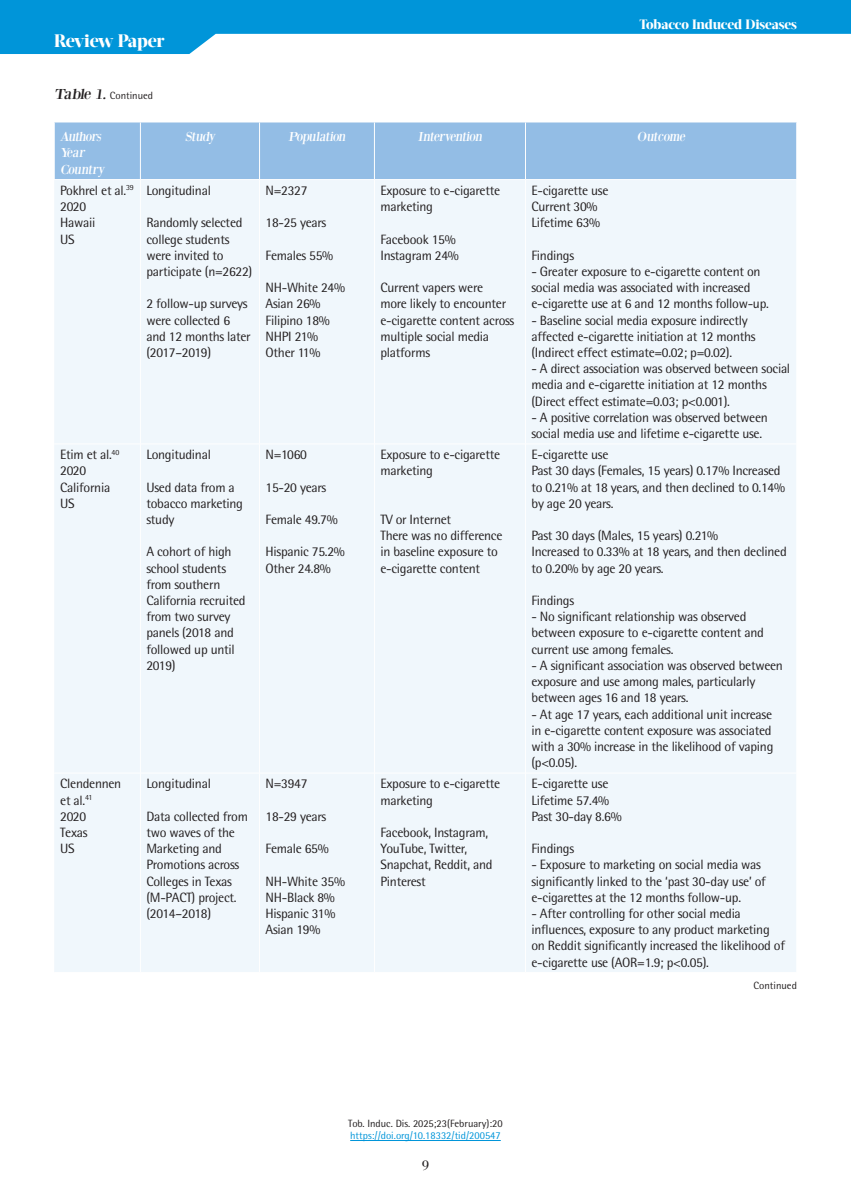
<style>
.page{position:relative;width:851px;height:1191px;background:#fff}
.page>*{position:absolute;margin:0;border:0;box-sizing:border-box;transform-origin:0 0}
.t1{font:800 18px "Acta Display W04";letter-spacing:-.02em;color:#fff}
.t2{font:15px "PF Bodoni Text";color:#231f20}
.t3{font:13.5px/16.2px "Rotis Semi Sans Hel";letter-spacing:-.02em;color:#231f20}
.t4{font:13.5px/16.2px "Bodoni XT";color:#fff}
.t5{font:800 13.5px "Acta Display W04";letter-spacing:-.01em;color:#fff}
.t6{font:10.5px "Rotis Semi Sans Hel";color:#231f20}
.t7{font:10.5px "Rotis Semi Sans Hel";color:#0095d9}
.s1{font-family:"Bodoni XT";font-size:15px}
</style>
<div class="page">
<svg style="left:0;top:0;width:850px;height:54px;fill:#0095d9"></svg>
<hr style="left:350px;top:1140px;width:150px;height:1px;background:#0095d9">
<div style="left:55px;top:122px;width:741px;height:57px;background:#93bde5"></div>
<div style="left:54px;top:180px;width:742px;height:792px;background:#f0f7fc"></div>
<hr style="left:140px;top:122px;width:1px;height:57px;background:#fff">
<hr style="left:259px;top:122px;width:1px;height:57px;background:#fff">
<hr style="left:374px;top:122px;width:1px;height:57px;background:#fff">
<hr style="left:525px;top:122px;width:1px;height:57px;background:#fff">
<hr style="left:140px;top:180px;width:1px;height:264px;background:#fff">
<hr style="left:259px;top:180px;width:1px;height:264px;background:#fff">
<hr style="left:374px;top:180px;width:1px;height:264px;background:#fff">
<hr style="left:525px;top:180px;width:1px;height:264px;background:#fff">
<hr style="left:54px;top:444px;width:86px;height:1px;background:#fff">
<hr style="left:140px;top:444px;width:119px;height:1px;background:#fff">
<hr style="left:140px;top:444px;width:1px;height:329px;background:#fff">
<hr style="left:259px;top:444px;width:115px;height:1px;background:#fff">
<hr style="left:259px;top:444px;width:1px;height:329px;background:#fff">
<hr style="left:374px;top:444px;width:151px;height:1px;background:#fff">
<hr style="left:374px;top:444px;width:1px;height:329px;background:#fff">
<hr style="left:525px;top:444px;width:271px;height:1px;background:#fff">
<hr style="left:525px;top:444px;width:1px;height:329px;background:#fff">
<hr style="left:54px;top:773px;width:86px;height:1px;background:#fff">
<hr style="left:140px;top:773px;width:119px;height:1px;background:#fff">
<hr style="left:140px;top:773px;width:1px;height:199px;background:#fff">
<hr style="left:259px;top:773px;width:115px;height:1px;background:#fff">
<hr style="left:259px;top:773px;width:1px;height:199px;background:#fff">
<hr style="left:374px;top:773px;width:151px;height:1px;background:#fff">
<hr style="left:374px;top:773px;width:1px;height:199px;background:#fff">
<hr style="left:525px;top:773px;width:271px;height:1px;background:#fff">
<hr style="left:525px;top:773px;width:1px;height:199px;background:#fff">
<h1 class="t1" style="left:54px;top:30px;width:112px">Review Paper</h1>
<p class="t6" style="left:54px;top:89px;width:101px"><span class="s1">Table 1.</span> Continued</p>
<p class="t5" style="left:639px;top:17px;width:159px">Tobacco Induced Diseases</p>
<p class="t4" style="left:60px;top:128px;width:48px">Authors<br>Year<br>Country</p>
<p class="t4" style="left:185px;top:128px;width:34px">Study</p>
<p class="t4" style="left:288px;top:128px;width:61px">Population</p>
<p class="t4" style="left:417px;top:128px;width:68px">Intervention</p>
<p class="t4" style="left:637px;top:128px;width:52px">Outcome</p>
<p class="t3" style="left:60px;top:182px;width:75px">Pokhrel et al.<sup>39<br></sup>2020<br>Hawaii<br>US</p>
<p class="t3" style="left:146px;top:182px;width:66px">Longitudinal</p>
<p class="t3" style="left:265px;top:182px;width:43px">N=2327</p>
<p class="t3" style="left:265px;top:214px;width:62px">18-25 years</p>
<p class="t3" style="left:265px;top:247px;width:69px">Females 55%</p>
<p class="t3" style="left:265px;top:279px;width:81px">NH-White 24%<br>Asian 26%<br>Filipino 18%<br>NHPI 21%<br>Other 11%</p>
<p class="t3" style="left:380px;top:182px;width:121px">Exposure to e-cigarette marketing</p>
<p class="t3" style="left:380px;top:231px;width:80px">Facebook 15%<br>Instagram 24%</p>
<p class="t3" style="left:380px;top:279px;width:135px">Current vapers were<br>more likely to encounter e-cigarette content across multiple social media platforms</p>
<p class="t3" style="left:531px;top:182px;width:78px">E-cigarette use<br>Current 30%<br>Lifetime 63%</p>
<p class="t3" style="left:531px;top:247px;width:44px">Findings</p>
<p class="t3" style="left:531px;top:263px;width:239px">- Greater exposure to e-cigarette content on social media was associated with increased e-cigarette use at 6 and 12 months follow-up.</p>
<p class="t3" style="left:531px;top:312px;width:226px">- Baseline social media exposure indirectly affected e-cigarette initiation at 12 months (Indirect effect estimate=0.02; p=0.02).</p>
<p class="t3" style="left:531px;top:360px;width:260px">- A direct association was observed between social media and e-cigarette initiation at 12 months (Direct effect estimate=0.03; p&lt;0.001).</p>
<p class="t3" style="left:531px;top:409px;width:238px">- A positive correlation was observed between social media use and lifetime e-cigarette use.</p>
<p class="t3" style="left:146px;top:214px;width:107px">Randomly selected college students were invited to participate (n=2622)</p>
<p class="t3" style="left:146px;top:295px;width:106px">2 follow-up surveys were collected 6 and 12 months later (2017–2019)</p>
<p class="t3" style="left:60px;top:446px;width:61px">Etim et al.<sup>40<br></sup>2020<br>California<br>US</p>
<p class="t3" style="left:146px;top:446px;width:66px">Longitudinal</p>
<p class="t3" style="left:146px;top:479px;width:98px">Used data from a tobacco marketing study</p>
<p class="t3" style="left:146px;top:543px;width:101px">A cohort of high school students from southern<br>California recruited from two survey panels (2018 and followed up until<br>2019)</p>
<p class="t3" style="left:265px;top:446px;width:43px">N=1060</p>
<p class="t3" style="left:265px;top:479px;width:62px">15-20 years</p>
<p class="t3" style="left:265px;top:511px;width:74px">Female 49.7%</p>
<p class="t3" style="left:265px;top:543px;width:81px">Hispanic 75.2%<br>Other 24.8%</p>
<p class="t3" style="left:60px;top:775px;width:63px">Clendennen et al.<sup>41<br></sup>2020<br>Texas<br>US</p>
<p class="t3" style="left:146px;top:775px;width:66px">Longitudinal</p>
<p class="t3" style="left:146px;top:808px;width:103px">Data collected from two waves of the<br>Marketing and<br>Promotions across<br>Colleges in Texas (M-PACT) project. (2014–2018)</p>
<p class="t3" style="left:265px;top:775px;width:43px">N=3947</p>
<p class="t3" style="left:265px;top:808px;width:62px">18-29 years</p>
<p class="t3" style="left:265px;top:840px;width:65px">Female 65%</p>
<p class="t3" style="left:265px;top:872px;width:81px">NH-White 35%<br>NH-Black 8%<br>Hispanic 31%<br>Asian 19%</p>
<p class="t3" style="left:380px;top:446px;width:121px">Exposure to e-cigarette marketing</p>
<p class="t3" style="left:380px;top:511px;width:123px">TV or Internet<br>There was no difference in baseline exposure to e-cigarette content</p>
<p class="t3" style="left:380px;top:775px;width:121px">Exposure to e-cigarette marketing</p>
<p class="t3" style="left:380px;top:824px;width:114px">Facebook, Instagram,<br>YouTube, Twitter,<br>Snapchat, Reddit, and<br>Pinterest</p>
<p class="t3" style="left:531px;top:446px;width:255px">E-cigarette use<br>Past 30 days (Females, 15 years) 0.17% Increased to 0.21% at 18 years, and then declined to 0.14% by age 20 years.</p>
<p class="t3" style="left:531px;top:527px;width:257px">Past 30 days (Males, 15 years) 0.21%<br>Increased to 0.33% at 18 years, and then declined to 0.20% by age 20 years.</p>
<p class="t3" style="left:531px;top:592px;width:44px">Findings</p>
<p class="t3" style="left:531px;top:608px;width:234px">- No significant relationship was observed between exposure to e-cigarette content and current use among females.</p>
<p class="t3" style="left:531px;top:657px;width:253px">- A significant association was observed between exposure and use among males, particularly between ages 16 and 18 years.</p>
<p class="t3" style="left:531px;top:705px;width:243px">- At age 17 years, each additional unit increase in e-cigarette content exposure was associated with a 30% increase in the likelihood of vaping (p&lt;0.05).</p>
<p class="t3" style="left:531px;top:775px;width:92px">E-cigarette use<br>Lifetime 57.4%<br>Past 30-day 8.6%</p>
<p class="t3" style="left:531px;top:840px;width:44px">Findings</p>
<p class="t3" style="left:531px;top:856px;width:236px">- Exposure to marketing on social media was significantly linked to the ‘past 30-day use’ of e-cigarettes at the 12 months follow-up.</p>
<p class="t3" style="left:531px;top:905px;width:255px">- After controlling for other social media influences, exposure to any product marketing on Reddit significantly increased the likelihood of e-cigarette use (AOR=1.9; p&lt;0.05).</p>
<p class="t6" style="left:753px;top:979px;width:45px">Continued</p>
<p class="t6" style="left:348px;top:1116px;width:156px">Tob. Induc. Dis. 2025;23(February):20</p>
<p class="t7" style="left:350px;top:1129px;width:152px">https://doi.org/10.18332/tid/200547</p>
<p class="t2" style="left:421px;top:1156px;width:9px">9</p>
</div>
